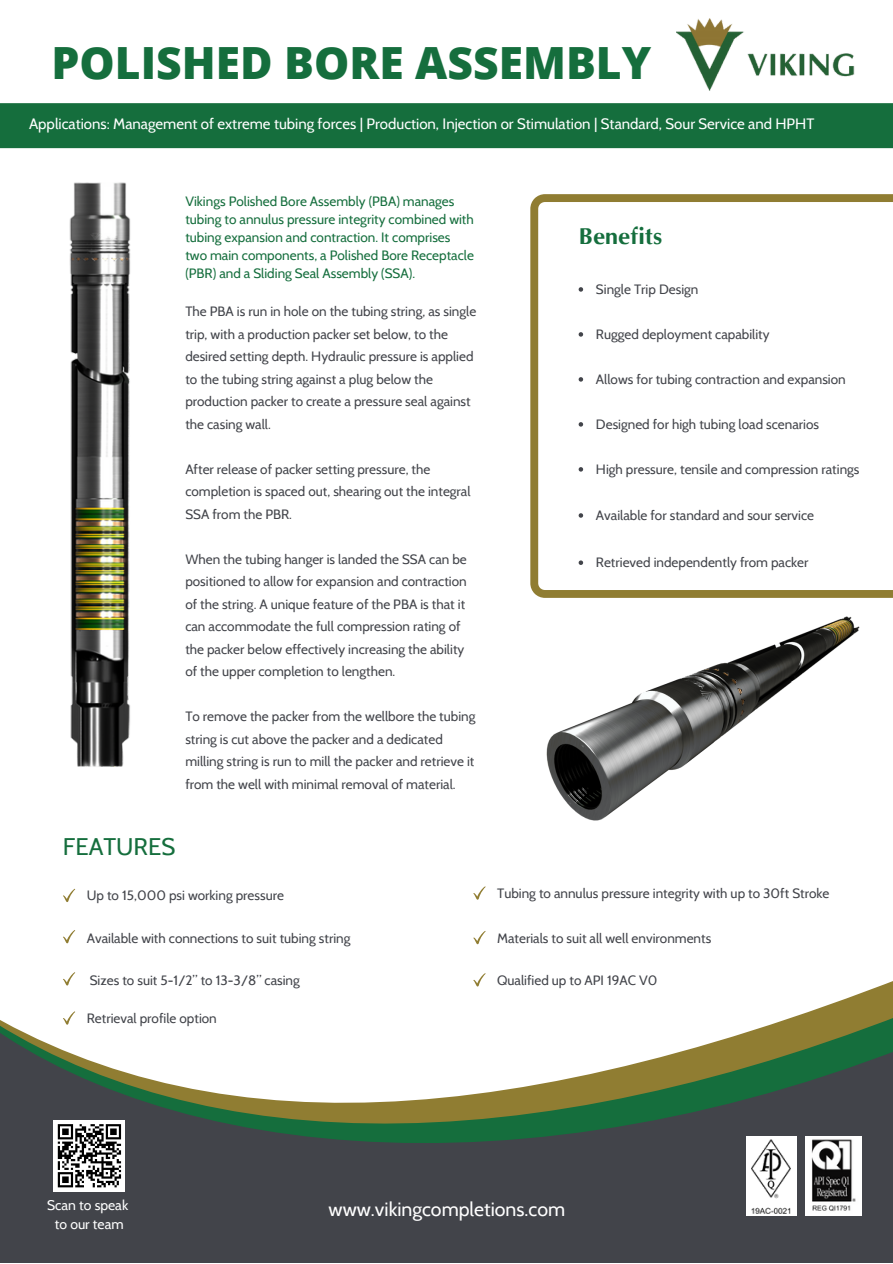
<style>
.page{position:relative;width:893px;height:1264px;background:#fff}
.page>*{position:absolute;margin:0;border:0;box-sizing:border-box;transform-origin:0 0}
.t1{font:800 44.4px "Open Sans";color:#156e3d}
.t2{font:24px "Optim Bold";color:#156e3d}
.t3{font:24px "Cabin";color:#156e3d}
.t4{font:19.5px "Cabin";color:#fff}
.t5{font:15px "Cabin";color:#fff}
.t6{font:13.95px/19px "Cabin";color:#fff;text-align:center}
.t7{font:13.5px/22.5px "Cabin";color:#42444a}
.t8{font:13.5px/18px "Cabin";color:#156e3d}
</style>
<div class="page">
<svg style="left:0;top:981px;width:892px;height:167px"></svg>
<div style="left:0;top:1148px;width:892px;height:114px;background:#42444a"></div>
<div style="left:0;top:103px;width:892px;height:45px;background:#156e3d"></div>
<svg style="left:473px;top:973px;width:12px;height:13px"></svg>
<svg style="left:473px;top:931px;width:12px;height:13px"></svg>
<svg style="left:63px;top:888px;width:12px;height:14px"></svg>
<svg style="left:473px;top:886px;width:12px;height:13px"></svg>
<svg style="left:63px;top:1011px;width:12px;height:13px"></svg>
<svg style="left:530px;top:194px;width:362px;height:404px"></svg>
<img style="left:805px;top:1136px;width:56px;height:79px">
<div style="left:53px;top:1119px;width:72px;height:72px;background:#fff"></div>
<svg style="left:57px;top:1124px;width:65px;height:64px"></svg>
<img style="left:69px;top:182px;width:62px;height:585px">
<img style="left:676px;top:18px;width:179px;height:73px">
<img style="left:546px;top:616px;width:314px;height:205px">
<svg style="left:63px;top:930px;width:12px;height:13px"></svg>
<svg style="left:63px;top:972px;width:12px;height:13px"></svg>
<div style="left:746px;top:1136px;width:50px;height:79px;background:#fff"></div>
<img style="left:751px;top:1139px;width:39px;height:74px">
<svg style="left:578px;top:287px;width:5px;height:5px"></svg>
<svg style="left:578px;top:332px;width:5px;height:4px"></svg>
<svg style="left:578px;top:377px;width:5px;height:4px"></svg>
<svg style="left:578px;top:422px;width:5px;height:4px"></svg>
<svg style="left:578px;top:467px;width:5px;height:4px"></svg>
<svg style="left:578px;top:513px;width:5px;height:4px"></svg>
<svg style="left:578px;top:560px;width:5px;height:5px"></svg>
<h1 class="t1" style="left:52px;top:31px;width:601px">POLISHED BORE ASSEMBLY</h1>
<p class="t5" style="left:29px;top:115px;width:786px">Applications: Management of extreme tubing forces | Production, Injection or Stimulation | Standard, Sour Service and HPHT</p>
<p class="t8" style="left:185px;top:192px;width:290px">Vikings Polished Bore Assembly (PBA) manages tubing to annulus pressure integrity combined with tubing expansion and contraction. It comprises two main components, a Polished Bore Receptacle (PBR) and a Sliding Seal Assembly (SSA).</p>
<p class="t7" style="left:185px;top:300px;width:292px">The PBA is run in hole on the tubing string, as single trip, with a production packer set below, to the desired setting depth. Hydraulic pressure is applied to the tubing string against a plug below the production packer to create a pressure seal against the casing wall.</p>
<p class="t7" style="left:185px;top:458px;width:287px">After release of packer setting pressure, the completion is spaced out, shearing out the integral<br>SSA from the PBR.</p>
<p class="t7" style="left:185px;top:548px;width:283px">When the tubing hanger is landed the SSA can be positioned to allow for expansion and contraction of the string. A unique feature of the PBA is that it can accommodate the full compression rating of the packer below effectively increasing the ability of the upper completion to lengthen.</p>
<p class="t7" style="left:185px;top:705px;width:292px">To remove the packer from the wellbore the tubing string is cut above the packer and a dedicated milling string is run to mill the packer and retrieve it from the well with minimal removal of material.</p>
<h2 class="t3" style="left:63px;top:832px;width:114px">FEATURES</h2>
<h2 class="t2" style="left:578px;top:225px;width:85px">Benefits</h2>
<p class="t7" style="left:596px;top:278px;width:104px">Single Trip Design</p>
<p class="t7" style="left:596px;top:323px;width:175px">Rugged deployment capability</p>
<p class="t7" style="left:596px;top:368px;width:251px">Allows for tubing contraction and expansion</p>
<p class="t7" style="left:596px;top:413px;width:224px">Designed for high tubing load scenarios</p>
<p class="t7" style="left:596px;top:458px;width:265px">High pressure, tensile and compression ratings</p>
<p class="t7" style="left:596px;top:504px;width:220px">Available for standard and sour service</p>
<p class="t7" style="left:596px;top:551px;width:214px">Retrieved independently from packer</p>
<p class="t7" style="left:87px;top:884px;width:199px">Up to 15,000 psi working pressure</p>
<p class="t7" style="left:497px;top:882px;width:334px">Tubing to annulus pressure integrity with up to 30ft Stroke</p>
<p class="t7" style="left:87px;top:926px;width:265px">Available with connections to suit tubing string</p>
<p class="t7" style="left:90px;top:968px;width:212px">Sizes to suit 5-1/2” to 13-3/8” casing</p>
<p class="t7" style="left:497px;top:969px;width:162px">Qualified up to API 19AC V0</p>
<p class="t7" style="left:497px;top:926px;width:216px">Materials to suit all well environments</p>
<p class="t7" style="left:87px;top:1007px;width:132px">Retrieval profile option</p>
<p class="t6" style="left:47px;top:1195px;width:83px">Scan to speak to our team</p>
<h3 class="t4" style="left:328px;top:1196px;width:238px">www.vikingcompletions.com</h3>
</div>
